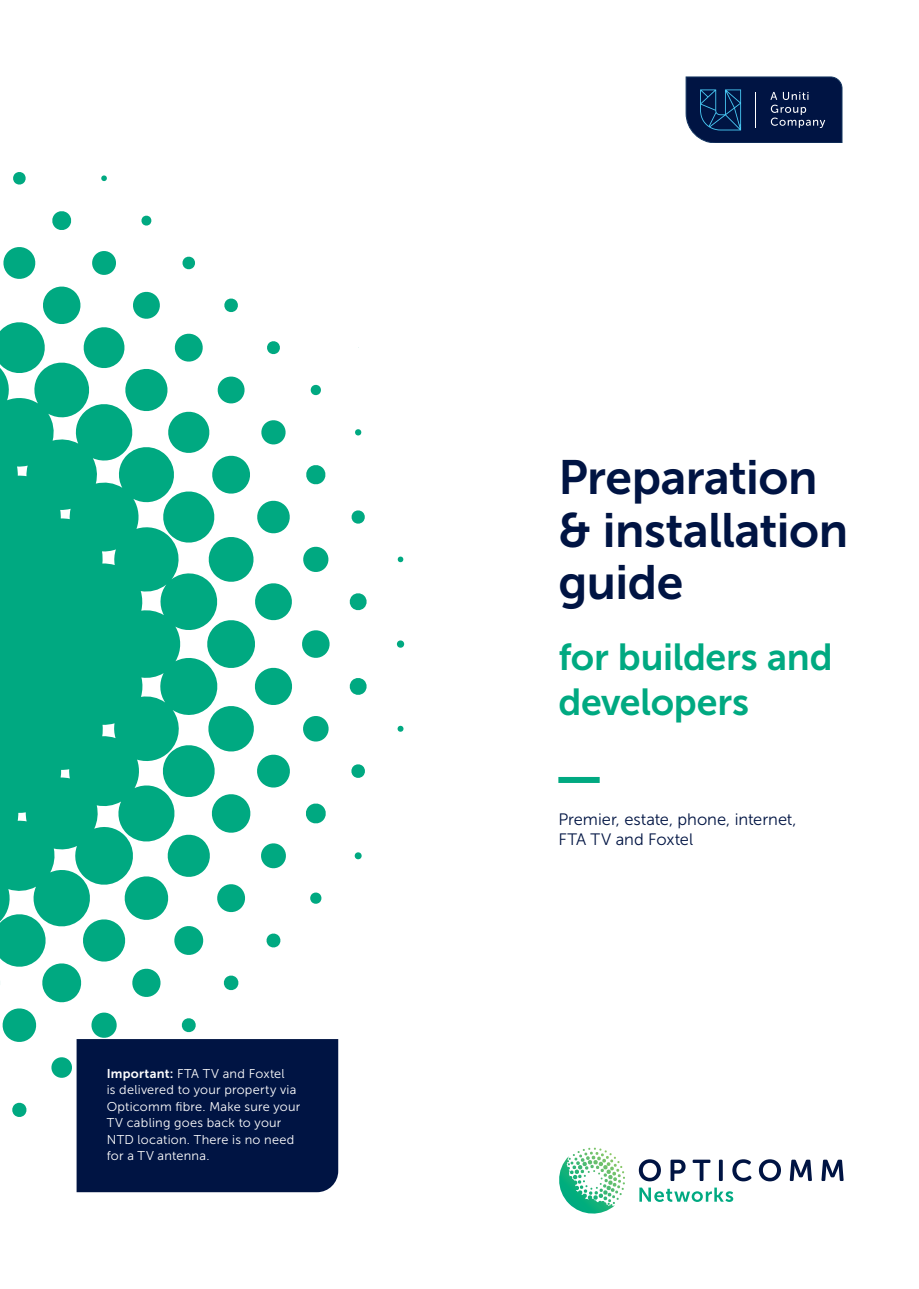
<style>
.page{position:relative;width:919px;height:1289px;background:#fff}
.page>*{position:absolute;margin:0;border:0;box-sizing:border-box;transform-origin:0 0}
.t1{font:48px/52.5px "Museo Sans 700";letter-spacing:-.01em;color:#001443}
.t2{font:37.5px/45px "Museo Sans 700";letter-spacing:-.005em;color:#00a981}
.t3{font:16.5px/19.8px "Museo Sans 300";color:#001443}
.t4{font:12.75px/16.5px "Museo Sans 300";letter-spacing:.02em;color:#fff}
.s1{font-family:"Museo Sans 700"}
</style>
<div class="page">
<svg style="left:639px;top:1187px;width:94px;height:14px"></svg>
<svg style="left:638px;top:1159px;width:23px;height:22px"></svg>
<svg style="left:670px;top:1159px;width:15px;height:21px"></svg>
<svg style="left:692px;top:1159px;width:18px;height:21px"></svg>
<svg style="left:718px;top:1159px;width:4px;height:21px"></svg>
<svg style="left:732px;top:1159px;width:19px;height:22px"></svg>
<svg style="left:758px;top:1159px;width:23px;height:22px"></svg>
<svg style="left:789px;top:1159px;width:22px;height:21px"></svg>
<svg style="left:821px;top:1159px;width:22px;height:21px"></svg>
<svg style="left:569px;top:1147px;width:46px;height:67px"></svg>
<svg style="left:685px;top:77px;width:157px;height:66px;background:#102753"></svg>
<hr style="left:755px;top:92px;width:1px;height:36px;background:#fff">
<div style="left:558px;top:777px;width:41px;height:6px;background:#00a981"></div>
<svg style="left:0;top:172px;width:404px;height:984px"></svg>
<div style="left:77px;top:1039px;width:261px;height:153px;background:#001443"></div>
<p class="t4" style="left:107px;top:1065px;width:195px"><span class="s1">Important:</span> FTA TV and Foxtel<br>is delivered to your property via<br>Opticomm fibre. Make sure your<br>TV cabling goes back to your<br>NTD location. There is no need for a TV antenna.</p>
<h1 class="t1" style="left:558px;top:451px;width:291px">Preparation &amp; installation guide</h1>
<h2 class="t2" style="left:558px;top:634px;width:276px">for builders and developers</h2>
<p class="t3" style="left:558px;top:809px;width:240px">Premier, estate, phone, internet,<br>FTA TV and Foxtel</p>
</div>
